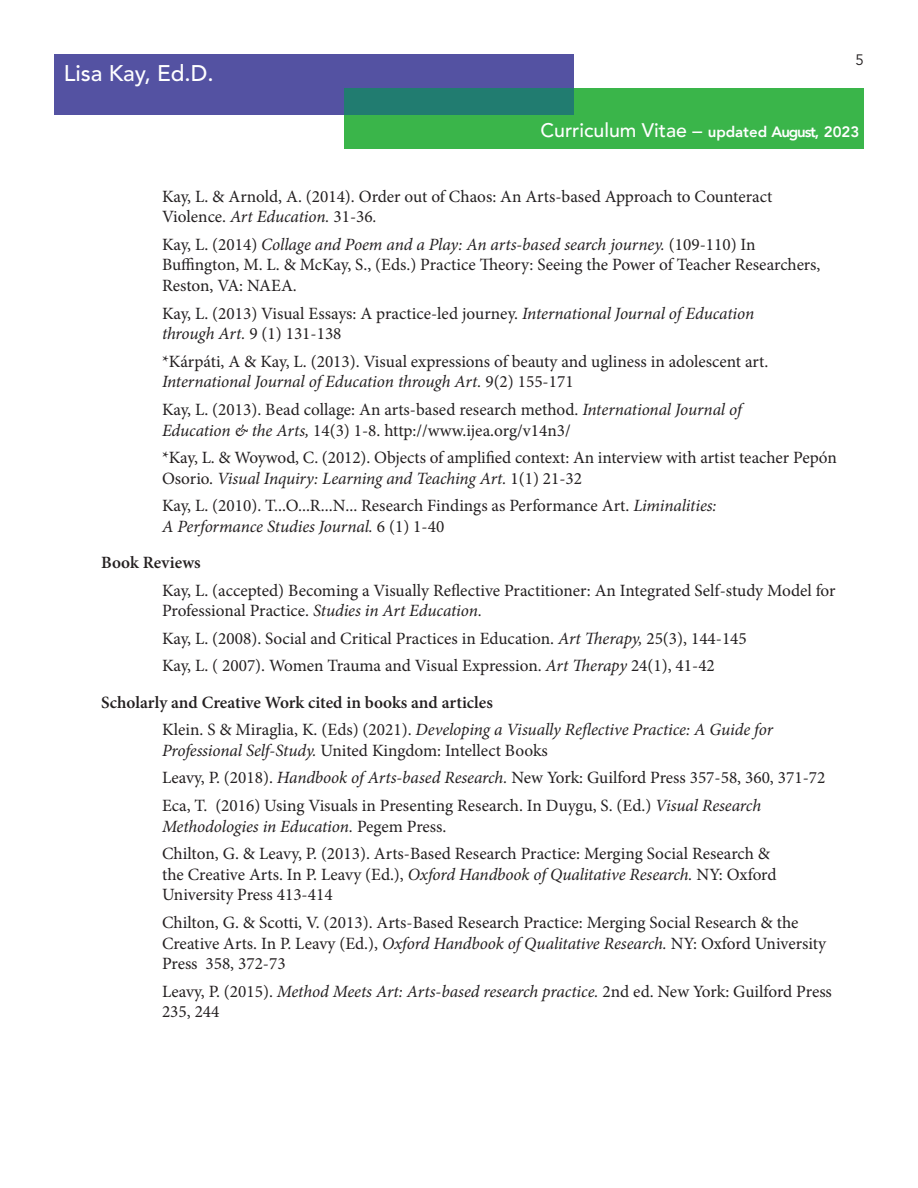
<style>
.page{position:relative;width:918px;height:1188px;background:#fff}
.page>*{position:absolute;margin:0;border:0;box-sizing:border-box;transform-origin:0 0}
.t1{font:500 22.5px "Avenir LT Std";color:#fff}
.PublicationsSectionB{font:17.25px/20.7px "Minion Pro";color:#231f20}
.PublicationsSectionB-2{font:italic 17.25px/20.7px "Minion Pro";letter-spacing:-.005em;color:#231f20}
.PublicationsSectionB-3{font:600 17.25px "Minion Pro";color:#231f20}
.t2{font:800 15px "Avenir";color:#fff}
.t3{font:15px "Avenir LT Std";color:#231f20}
.s1{font-family:"Avenir LT Std";font-weight:500;font-size:19.5px}
.s2{font-style:italic}
.s3{font-style:normal}
</style>
<div class="page">
<div style="left:344px;top:88px;width:520px;height:60px;background:#3ab54a"></div>
<div style="left:54px;top:54px;width:519px;height:61px;background:#5452a2"></div>
<div style="left:344px;top:88px;width:229px;height:27px;background:#217c70"></div>
<h1 class="t1" style="left:64px;top:60px;width:152px">Lisa Kay, Ed.D.</h1>
<p class="t3" style="left:856px;top:52px;width:10px">5</p>
<p class="t2" style="left:541px;top:120px;width:320px"><span class="s1">Curriculum Vitae –</span> updated August, 2023</p>
<p class="PublicationsSectionB" style="left:162px;top:186px;width:612px">Kay, L. &amp; Arnold, A. (2014). Order out of Chaos: An Arts-based Approach to Counteract<br>Violence. <span class="s2">Art Education.</span> 31-36<span class="s2">.</span></p>
<p class="PublicationsSectionB" style="left:162px;top:234px;width:660px">Kay, L. (2014) <span class="s2">Collage and Poem and a Play: An arts-based search journey.</span> (109-110) In<br>Buffington, M. L. &amp; McKay, S., (Eds.) Practice Theory: Seeing the Power of Teacher Researchers,<br>Reston, VA: NAEA.</p>
<p class="PublicationsSectionB" style="left:162px;top:303px;width:594px">Kay, L. (2013) Visual Essays: A practice-led journey. <span class="s2">International Journal of Education through Art.</span> 9 (1) 131-138</p>
<p class="PublicationsSectionB" style="left:162px;top:351px;width:608px">*Kárpáti, A &amp; Kay, L. (2013). Visual expressions of beauty and ugliness in adolescent art.<br><span class="s2">International Journal of Education through Art.</span> 9(2) 155-171</p>
<p class="PublicationsSectionB" style="left:162px;top:399px;width:581px">Kay, L. (2013). Bead collage: An arts-based research method. <span class="s2">International Journal of<br>Education &amp; the Arts,</span> 14(3) 1-8. http://www.ijea.org/v14n3/</p>
<p class="PublicationsSectionB" style="left:162px;top:447px;width:676px">*Kay, L. &amp; Woywod, C. (2012). Objects of amplified context: An interview with artist teacher Pepón<br>Osorio. <span class="s2">Visual Inquiry: Learning and Teaching Art.</span> 1(1) 21-32</p>
<p class="PublicationsSectionB" style="left:162px;top:495px;width:556px">Kay, L. (2010). T...O...R...N... Research Findings as Performance Art. <span class="s2">Liminalities:<br>A Performance Studies Journal.</span> 6 (1) 1-40</p>
<p class="PublicationsSectionB-3" style="left:101px;top:551px;width:101px">Book Reviews</p>
<p class="PublicationsSectionB" style="left:162px;top:580px;width:675px">Kay, L. (accepted) Becoming a Visually Reflective Practitioner: An Integrated Self-study Model for<br>Professional Practice. <span class="s2">Studies in Art Education.</span></p>
<p class="PublicationsSectionB" style="left:162px;top:628px;width:586px">Kay, L. (2008). Social and Critical Practices in Education. <span class="s2">Art Therapy,</span> 25(3), 144-145</p>
<p class="PublicationsSectionB" style="left:162px;top:656px;width:554px">Kay, L. ( 2007). Women Trauma and Visual Expression. <span class="s2">Art Therapy</span> 24(1), 41-42</p>
<p class="PublicationsSectionB-3" style="left:101px;top:690px;width:393px">Scholarly and Creative Work cited in books and articles</p>
<p class="PublicationsSectionB-2" style="left:162px;top:719px;width:613px"><span class="s3">Klein. S &amp; Miraglia, K. (Eds) (2021).</span> Developing a Visually Reflective Practice: A Guide for<br>Professional Self-Study. <span class="s3">United Kingdom: Intellect Books</span></p>
<p class="PublicationsSectionB" style="left:162px;top:768px;width:665px">Leavy, P. (2018). <span class="s2">Handbook of Arts-based Research.</span> New York: Guilford Press 357-58, 360, 371-72</p>
<p class="PublicationsSectionB" style="left:162px;top:795px;width:601px">Eca, T. (2016) Using Visuals in Presenting Research. In Duygu, S. (Ed.) <span class="s2">Visual Research<br>Methodologies in Education.</span> Pegem Press.</p>
<p class="PublicationsSectionB" style="left:162px;top:843px;width:616px">Chilton, G. &amp; Leavy, P. (2013). Arts-Based Research Practice: Merging Social Research &amp; the Creative Arts. In P. Leavy (Ed.), <span class="s2">Oxford Handbook of Qualitative Research.</span> NY: Oxford<br>University Press 413-414</p>
<p class="PublicationsSectionB" style="left:162px;top:912px;width:666px">Chilton, G. &amp; Scotti, V. (2013). Arts-Based Research Practice: Merging Social Research &amp; the<br>Creative Arts. In P. Leavy (Ed.), <span class="s2">Oxford Handbook of Qualitative Research.</span> NY: Oxford University<br>Press 358, 372-73</p>
<p class="PublicationsSectionB" style="left:162px;top:981px;width:671px">Leavy, P. (2015). <span class="s2">Method Meets Art: Arts-based research practice.</span> 2nd ed. New York: Guilford Press<br>235, 244</p>
</div>
